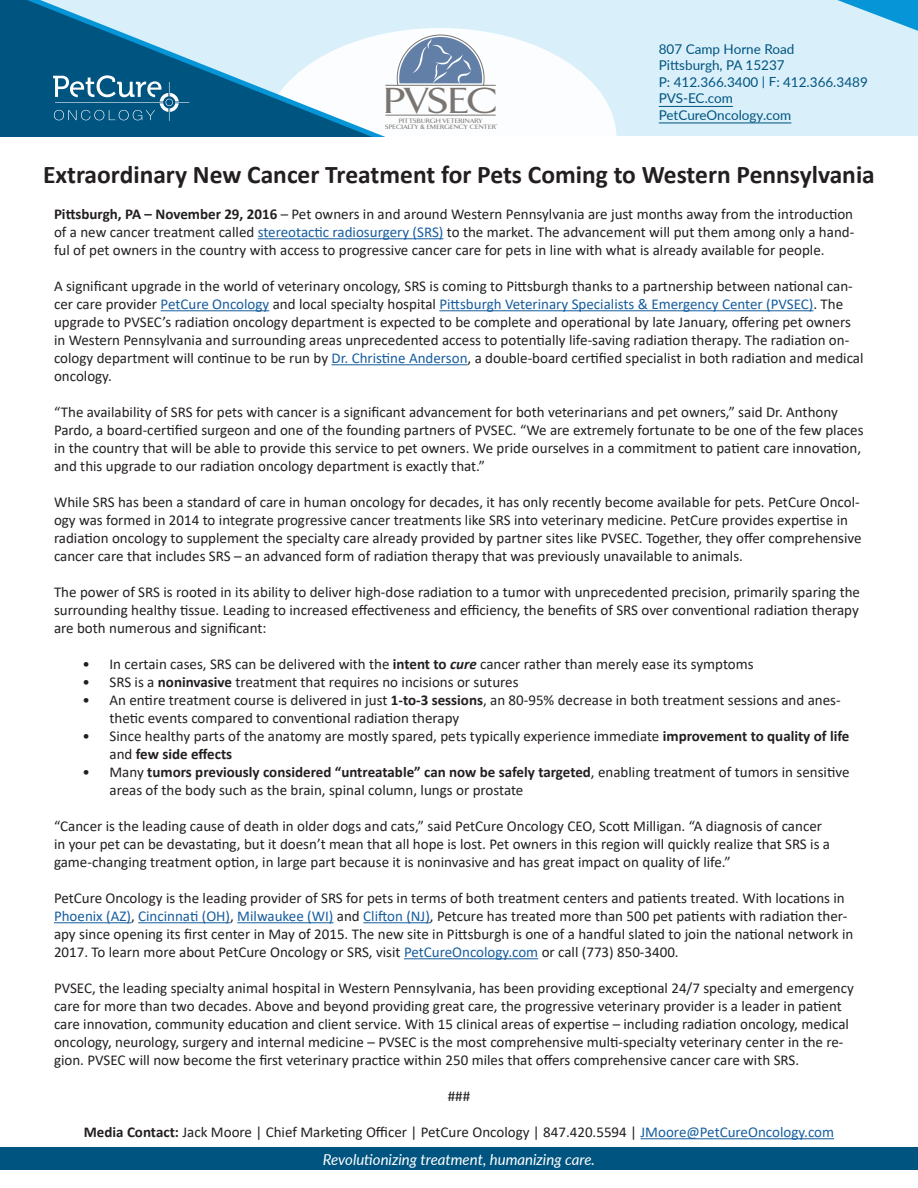
<style>
.page{position:relative;width:918px;height:1188px;background:#fff}
.page>*{position:absolute;margin:0;border:0;box-sizing:border-box;transform-origin:0 0}
.t1{font:500 37.05px "Arrow";color:#7a7571;scale:1.19 1}
.t2{font:700 25.5px "Calibri";color:#231f20}
.t3{font:15px/18px "Calibri";color:#231f20}
.t4{font:italic 15px "Lato";color:#fff}
.t5{font:13.5px "Lato";color:#005480}
.t6{font:500 6.45px "Arrow";letter-spacing:.025em;color:#7a7571;scale:1.17 1}
.s1{font-size:12.6px}
.s2{font-weight:700}
.s3{color:#175d9e}
.s4{font-weight:700;font-style:italic}
</style>
<div class="page">
<div style="left:0;top:0;width:918px;height:136px;background:#d9eff9"></div>
<div style="left:0;top:1148px;width:918px;height:22px;background:#005480"></div>
<svg style="left:837px;top:0;width:81px;height:31px"></svg>
<div style="left:263px;top:28px;width:354px;height:221px;background:#fff;border-radius:50%"></div>
<svg style="left:0;top:0;width:427px;height:137px"></svg>
<svg style="left:53px;top:75px;width:136px;height:46px;background:#2d7296"></svg>
<hr style="left:659px;top:106px;width:74px;height:1px;background:#005480">
<hr style="left:659px;top:123px;width:132px;height:1px;background:#005480">
<hr style="left:385px;top:85px;width:111px;height:1px;background:#7a7571">
<hr style="left:385px;top:115px;width:111px;height:1px;background:#7a7571">
<svg style="left:397px;top:35px;width:87px;height:51px"></svg>
<hr style="left:258px;top:238px;width:185px;height:1px;background:#175d9e">
<hr style="left:161px;top:310px;width:108px;height:1px;background:#175d9e">
<hr style="left:439px;top:310px;width:374px;height:1px;background:#175d9e">
<hr style="left:332px;top:364px;width:136px;height:1px;background:#175d9e">
<hr style="left:54px;top:922px;width:77px;height:1px;background:#175d9e">
<hr style="left:138px;top:922px;width:92px;height:1px;background:#175d9e">
<hr style="left:237px;top:922px;width:97px;height:1px;background:#175d9e">
<hr style="left:363px;top:922px;width:67px;height:1px;background:#175d9e">
<hr style="left:404px;top:958px;width:134px;height:1px;background:#175d9e">
<hr style="left:641px;top:1138px;width:193px;height:1px;background:#175d9e">
<p class="t5" style="left:659px;top:39px;width:137px">807 Camp Horne Road</p>
<p class="t5" style="left:659px;top:56px;width:128px">Pittsburgh, PA 15237</p>
<p class="t5" style="left:659px;top:72px;width:211px">P: 412.366.3400 <span class="s1">| F</span>: 412.366.3489</p>
<p class="t5" style="left:659px;top:89px;width:76px">PVS-EC.com</p>
<p class="t1" style="left:384px;top:82px;width:97px">PVSEC</p>
<p class="t6" style="left:399px;top:118px;width:73px">PITTSBURGH VETERINARY</p>
<p class="t5" style="left:659px;top:105px;width:134px">PetCureOncology.com</p>
<p class="t6" style="left:385px;top:124px;width:96px">SPECIALTY &amp; EMERGENCY CENTER</p>
<p class="t2" style="left:43px;top:156px;width:833px">Extraordinary New Cancer Treatment for Pets Coming to Western Pennsylvania</p>
<p class="t3" style="left:54px;top:205px;width:802px;text-align:justify"><span class="s2">Pittsburgh, PA – November 29, 2016</span> – Pet owners in and around Western Pennsylvania are just months away from the introduction of a new cancer treatment called <span class="s3">stereotactic radiosurgery (SRS)</span> to the market. The advancement will put them among only a hand&shy;ful of pet owners in the country with access to progressive cancer care for pets in line with what is already available for people.</p>
<p class="t3" style="left:54px;top:277px;width:811px">A significant upgrade in the world of veterinary oncology, SRS is coming to Pittsburgh thanks to a partnership between national can&shy;cer care provider <span class="s3">PetCure Oncology</span> and local specialty hospital <span class="s3">Pittsburgh Veterinary Specialists &amp; Emergency Center (PVSEC)</span>. The upgrade to PVSEC’s radiation oncology department is expected to be complete and operational by late January, offering pet owners in Western Pennsylvania and surrounding areas unprecedented access to potentially life-saving radiation therapy. The radiation on&shy;cology department will continue to be run by <span class="s3">Dr. Christine Anderson</span>, a double-board certified specialist in both radiation and medical oncology.</p>
<p class="t3" style="left:54px;top:403px;width:811px">“The availability of SRS for pets with cancer is a significant advancement for both veterinarians and pet owners,” said Dr. Anthony Pardo, a board-certified surgeon and one of the founding partners of PVSEC. “We are extremely fortunate to be one of the few places in the country that will be able to provide this service to pet owners. We pride ourselves in a commitment to patient care innovation, and this upgrade to our radiation oncology department is exactly that.”</p>
<p class="t3" style="left:54px;top:493px;width:809px">While SRS has been a standard of care in human oncology for decades, it has only recently become available for pets. PetCure Oncol&shy;ogy was formed in 2014 to integrate progressive cancer treatments like SRS into veterinary medicine. PetCure provides expertise in radiation oncology to supplement the specialty care already provided by partner sites like PVSEC. Together, they offer comprehensive cancer care that includes SRS – an advanced form of radiation therapy that was previously unavailable to animals.</p>
<p class="t3" style="left:54px;top:583px;width:808px;text-align:justify">The power of SRS is rooted in its ability to deliver high-dose radiation to a tumor with unprecedented precision, primarily sparing the surrounding healthy tissue. Leading to increased effectiveness and efficiency, the benefits of SRS over conventional radiation therapy are both numerous and significant:</p>
<p class="t3" style="left:82px;top:655px;width:673px">• In certain cases, SRS can be delivered with the <span class="s2">intent to</span> <span class="s4">cure</span> cancer rather than merely ease its symptoms</p>
<p class="t3" style="left:82px;top:673px;width:438px">• SRS is a <span class="s2">noninvasive</span> treatment that requires no incisions or sutures</p>
<p class="t3" style="left:110px;top:691px;width:733px;text-indent:-27px">• An entire treatment course is delivered in just <span class="s2">1-to-3 sessions</span>, an 80-95% decrease in both treatment sessions and anes&shy;thetic events compared to conventional radiation therapy</p>
<p class="t3" style="left:110px;top:727px;width:741px;text-indent:-27px">• Since healthy parts of the anatomy are mostly spared, pets typically experience immediate <span class="s2">improvement to quality of life </span>and <span class="s2">few side effects</span></p>
<p class="t3" style="left:110px;top:763px;width:742px;text-indent:-27px">• Many <span class="s2">tumors previously considered “untreatable” can now be safely targeted</span>, enabling treatment of tumors in sensitive areas of the body such as the brain, spinal column, lungs or prostate</p>
<p class="t3" style="left:54px;top:817px;width:778px">“Cancer is the leading cause of death in older dogs and cats,” said PetCure Oncology CEO, Scott Milligan. “A diagnosis of cancer in your pet can be devastating, but it doesn’t mean that all hope is lost. Pet owners in this region will quickly realize that SRS is a game-changing treatment option, in large part because it is noninvasive and has great impact on quality of life.”</p>
<p class="t3" style="left:54px;top:889px;width:801px">PetCure Oncology is the leading provider of SRS for pets in terms of both treatment centers and patients treated. With locations in <span class="s3">Phoenix (AZ)</span>, <span class="s3">Cincinnati (OH)</span>, <span class="s3">Milwaukee (WI)</span> and <span class="s3">Clifton (NJ)</span>, Petcure has treated more than 500 pet patients with radiation ther&shy;apy since opening its first center in May of 2015. The new site in Pittsburgh is one of a handful slated to join the national network in 2017. To learn more about PetCure Oncology or SRS, visit <span class="s3">PetCureOncology.com</span> or call (773) 850-3400.</p>
<p class="t3" style="left:54px;top:979px;width:801px">PVSEC, the leading specialty animal hospital in Western Pennsylvania, has been providing exceptional 24/7 specialty and emergency care for more than two decades. Above and beyond providing great care, the progressive veterinary provider is a leader in patient care innovation, community education and client service. With 15 clinical areas of expertise – including radiation oncology, medical oncology, neurology, surgery and internal medicine – PVSEC is the most comprehensive multi-specialty veterinary center in the re&shy;gion. PVSEC will now become the first veterinary practice within 250 miles that offers comprehensive cancer care with SRS.</p>
<p class="t3" style="left:448px;top:1087px;width:24px">###</p>
<p class="t3" style="left:84px;top:1123px;width:752px"><span class="s2">Media Contact:</span> Jack Moore | Chief Marketing Officer | PetCure Oncology | 847.420.5594 | <span class="s3">JMoore@PetCureOncology.com</span></p>
<p class="t4" style="left:323px;top:1149px;width:274px">Revolutionizing treatment, humanizing care.</p>
</div>
